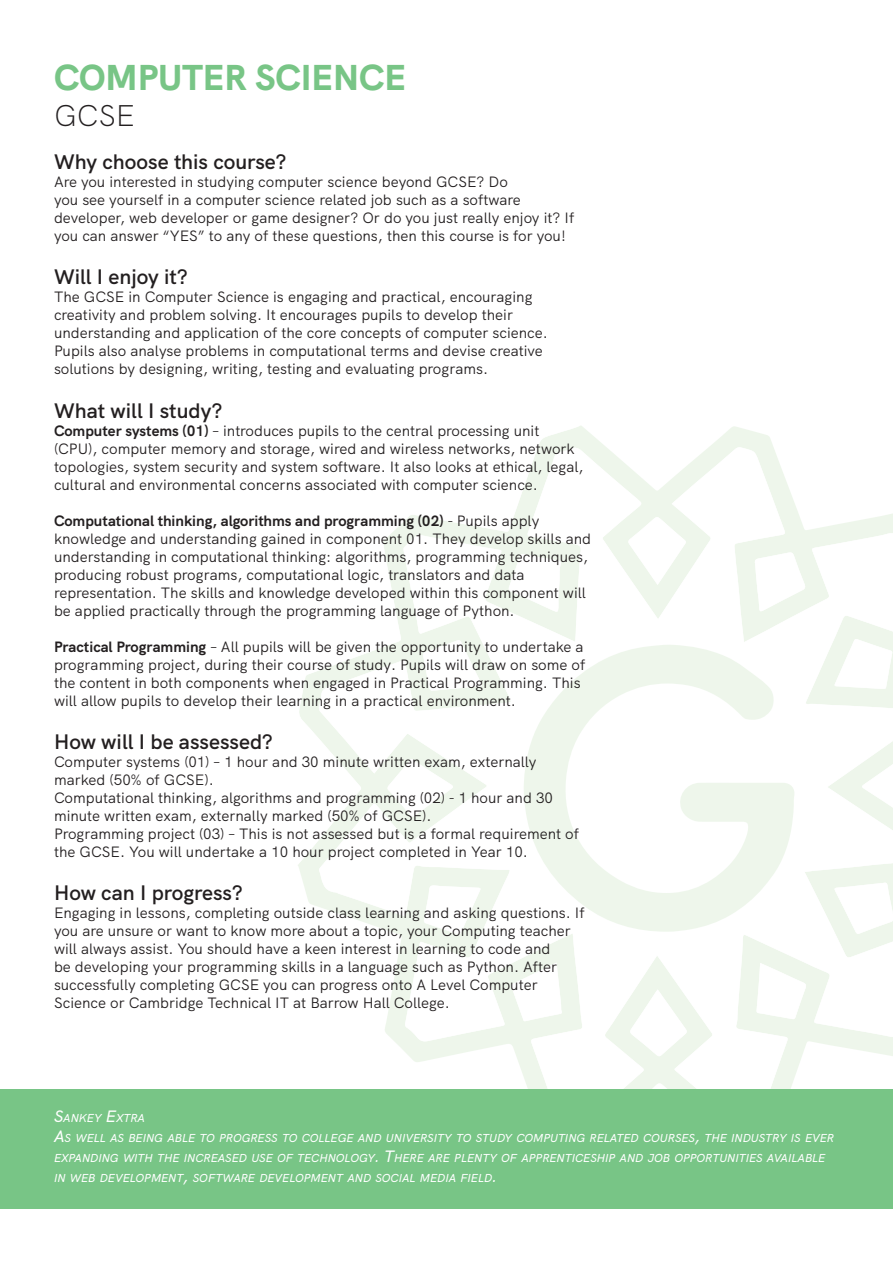
<style>
.page{position:relative;width:893px;height:1263px;background:#fff}
.page>*{position:absolute;margin:0;border:0;box-sizing:border-box;transform-origin:0 0}
.t1{font:800 36px "HK Grotesk";color:#78c586}
.t2{font:300 30px "HK Grotesk";color:#231f20}
.t3{font:600 21px "HK Grotesk";color:#231f20}
.t4{font:15px/18px "HK Grotesk";color:#231f20}
.t5{font:italic 500 11.55px/19.8px "HK Grotesk";color:#fff}
.s1{font-weight:700}
.s2{font-size:16.5px}
</style>
<div class="page">
<svg style="left:298px;top:426px;width:475px;height:664px"></svg>
<svg style="left:298px;top:426px;width:282px;height:439px"></svg>
<svg style="left:319px;top:447px;width:574px;height:643px"></svg>
<svg style="left:508px;top:554px;width:54px;height:58px"></svg>
<svg style="left:834px;top:883px;width:59px;height:51px"></svg>
<svg style="left:628px;top:517px;width:58px;height:68px"></svg>
<svg style="left:834px;top:639px;width:58px;height:50px"></svg>
<svg style="left:423px;top:640px;width:60px;height:51px"></svg>
<svg style="left:754px;top:552px;width:52px;height:59px"></svg>
<svg style="left:861px;top:758px;width:32px;height:56px"></svg>
<svg style="left:629px;top:989px;width:58px;height:67px"></svg>
<svg style="left:387px;top:759px;width:67px;height:57px"></svg>
<svg style="left:511px;top:962px;width:51px;height:59px"></svg>
<svg style="left:424px;top:885px;width:57px;height:49px"></svg>
<svg style="left:756px;top:963px;width:50px;height:56px"></svg>
<svg style="left:523px;top:645px;width:273px;height:287px"></svg>
<div style="left:0;top:1090px;width:893px;height:119px;background:#78c586"></div>
<p class="t1" style="left:54px;top:49px;width:354px">COMPUTER SCIENCE</p>
<p class="t2" style="left:54px;top:92px;width:82px">GCSE</p>
<p class="t3" style="left:54px;top:146px;width:234px">Why choose this course?</p>
<p class="t4" style="left:54px;top:172px;width:455px">Are you interested in studying computer science beyond GCSE? Do</p>
<p class="t4" style="left:54px;top:190px;width:522px">you see yourself in a computer science related job such as a software developer, web developer or game designer? Or do you just really enjoy it? If you can answer “YES” to any of these questions, then this course is for you!</p>
<p class="t3" style="left:54px;top:261px;width:135px">Will I enjoy it?</p>
<p class="t4" style="left:54px;top:287px;width:495px">The GCSE in Computer Science is engaging and practical, encouraging creativity and problem solving. It encourages pupils to develop their understanding and application of the core concepts of computer science.<br>Pupils also analyse problems in computational terms and devise creative solutions by designing, writing, testing and evaluating programs.</p>
<p class="t3" style="left:54px;top:394px;width:170px">What will I study?</p>
<p class="t4" style="left:54px;top:420px;width:531px"><span class="s1">Computer systems (01)</span> – introduces pupils to the central processing unit (CPU), computer memory and storage, wired and wireless networks, network topologies, system security and system software. It also looks at ethical, legal, cultural and environmental concerns associated with computer science.</p>
<p class="t4" style="left:54px;top:510px;width:539px"><span class="s1">Computational thinking, algorithms and programming (02)</span> - Pupils apply knowledge and understanding gained in component 01. They develop skills and understanding in computational thinking: algorithms, programming techniques, producing robust programs, computational logic, translators and data representation. The skills and knowledge developed within this component will be applied practically through the programming language of Python.</p>
<p class="t4" style="left:54px;top:636px;width:533px"><span class="s1">Practical Programming</span> – All pupils will be given the opportunity to undertake a programming project, during their course of study. Pupils will draw on some of the content in both components when engaged in Practical Programming. This will allow pupils to develop their learning in a practical environment.</p>
<p class="t3" style="left:54px;top:725px;width:220px">How will I be assessed?</p>
<p class="t4" style="left:54px;top:751px;width:484px">Computer systems (01) – 1 hour and 30 minute written exam, externally marked (50% of GCSE).</p>
<p class="t4" style="left:54px;top:787px;width:501px">Computational thinking, algorithms and programming (02) - 1 hour and 30 minute written exam, externally marked (50% of GCSE).</p>
<p class="t4" style="left:54px;top:823px;width:526px">Programming project (03) – This is not assessed but is a formal requirement of the GCSE. You will undertake a 10 hour project completed in Year 10.</p>
<p class="t3" style="left:54px;top:876px;width:190px">How can I progress?</p>
<p class="t4" style="left:54px;top:902px;width:532px">Engaging in lessons, completing outside class learning and asking questions. If you are unsure or want to know more about a topic, your Computing teacher will always assist. You should have a keen interest in learning to code and<br>be developing your programming skills in a language such as Python. After successfully completing GCSE you can progress onto A Level Computer Science or Cambridge Technical IT at Barrow Hall College.</p>
<p class="t5" style="left:54px;top:1107px;width:93px"><span class="s2">S</span>ANKEY <span class="s2">E</span>XTRA</p>
<p class="t5" style="left:54px;top:1127px;width:782px"><span class="s2">A</span>S WELL AS BEING ABLE TO PROGRESS TO COLLEGE AND UNIVERSITY TO STUDY COMPUTING RELATED COURSES<span class="s2">,</span> THE INDUSTRY IS EVER<br>EXPANDING WITH THE INCREASED USE OF TECHNOLOGY<span class="s2">. T</span>HERE ARE PLENTY OF APPRENTICESHIP AND JOB OPPORTUNITIES AVAILABLE<br>IN WEB DEVELOPMENT<span class="s2">,</span> SOFTWARE DEVELOPMENT AND SOCIAL MEDIA FIELD<span class="s2">.</span></p>
</div>
